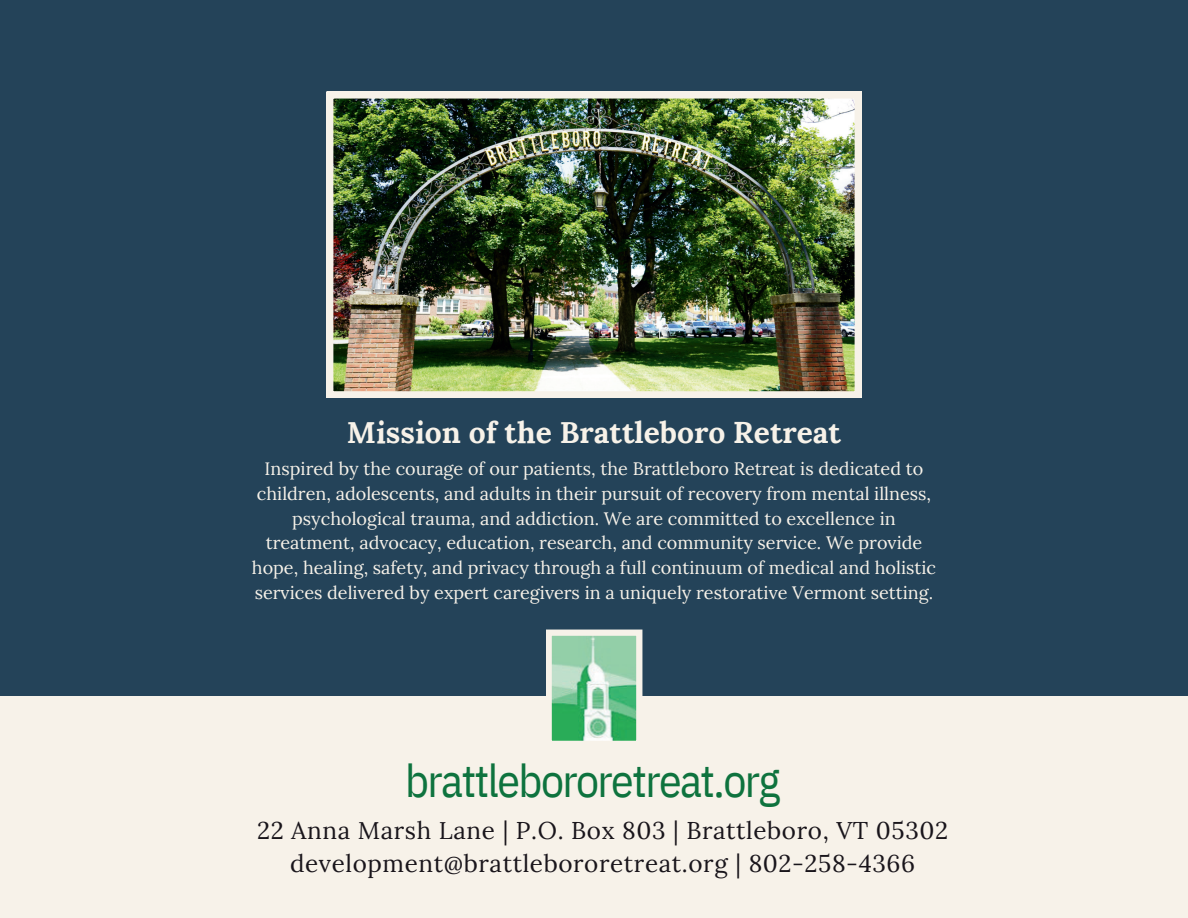
<style>
.page{position:relative;width:1188px;height:918px;background:#f7f2e9}
.page>*{position:absolute;margin:0;border:0;box-sizing:border-box;transform-origin:0 0}
.t1{font:45.75px "IBM Plex Sans Cond";letter-spacing:-.035em;color:#0e733e}
.t2{font:700 30px "Lora";color:#f7f2e9}
.t3{font:24.15px/33.8px "Lora";letter-spacing:.025em;color:#19151b;text-align:center}
.t4{font:18px/24.8px "Lora";color:#f7f2e9;text-align:center}
</style>
<div class="page">
<div style="left:0;top:0;width:1188px;height:696px;background:#244359"></div>
<img style="left:327px;top:92px;width:534px;height:306px">
<svg style="left:546px;top:630px;width:96px;height:111px;background:#95d0aa"></svg>
<h2 class="t2" style="left:347px;top:407px;width:496px">Mission of the Brattleboro Retreat</h2>
<p class="t4" style="left:252px;top:455px;width:686px">Inspired by the courage of our patients, the Brattleboro Retreat is dedicated to children, adolescents, and adults in their pursuit of recovery from mental illness, psychological trauma, and addiction. We are committed to excellence in treatment, advocacy, education, research, and community service. We provide hope, healing, safety, and privacy through a full continuum of medical and holistic services delivered by expert caregivers in a uniquely restorative Vermont setting.</p>
<h1 class="t1" style="left:405px;top:745px;width:377px">brattlebororetreat.org</h1>
<h3 class="t3" style="left:257px;top:811px;width:693px">22 Anna Marsh Lane | P.O. Box 803 | Brattleboro, VT 05302 development@brattlebororetreat.org | 802-258-4366</h3>
</div>
